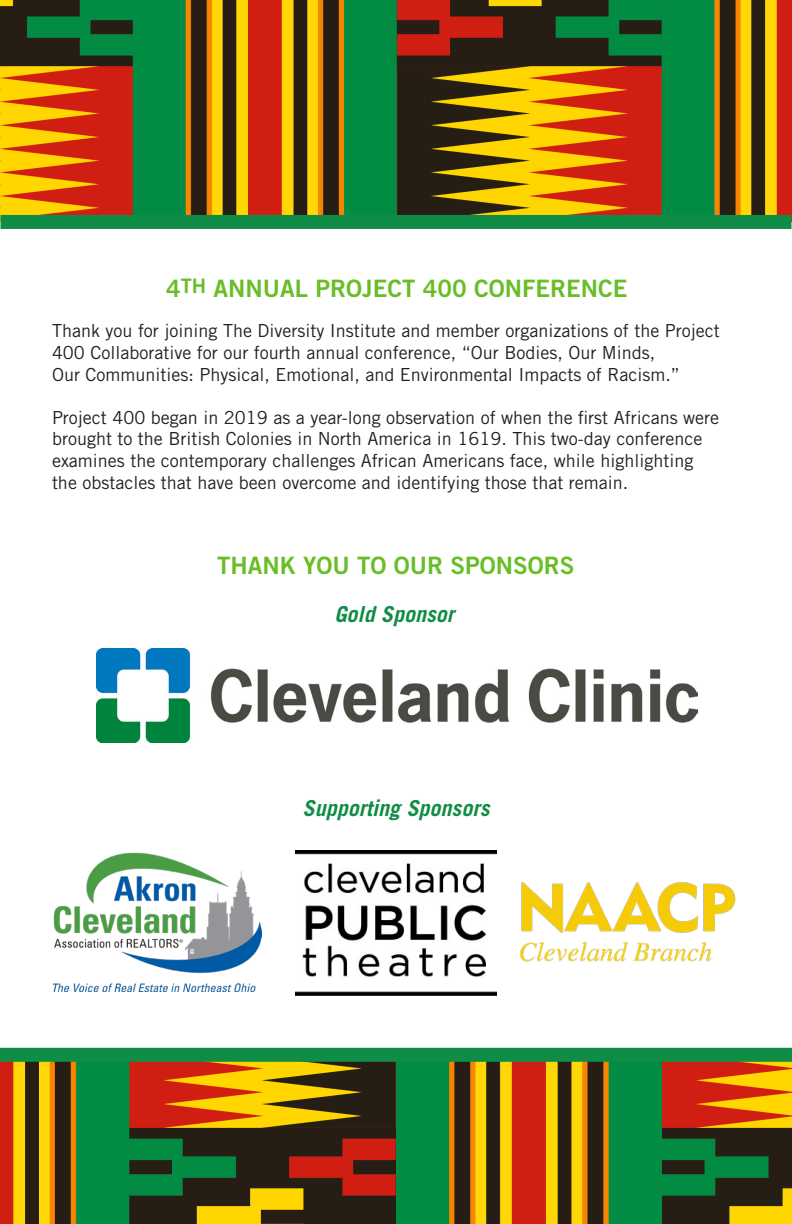
<style>
.page{position:relative;width:792px;height:1224px;background:#fff}
.page>*{position:absolute;margin:0;border:0;box-sizing:border-box;transform-origin:0 0}
.t1{font:24px "Trade Gothic LT Std Bd 2";color:#69be28}
.t2{font:italic 700 22px "Trade Gothic LT Std";color:#0f8c45}
.t3{font:18px/21.6px "Trade Gothic LT Std";color:#231f20}
</style>
<div class="page">
<img style="left:0;top:1062px;width:792px;height:162px">
<div style="left:0;top:1048px;width:792px;height:14px;background:#0f8c45"></div>
<img style="left:0;top:0;width:792px;height:215px">
<div style="left:0;top:215px;width:792px;height:14px;background:#0f8c45"></div>
<img style="left:54px;top:852px;width:207px;height:139px">
<img style="left:295px;top:851px;width:202px;height:144px">
<img style="left:520px;top:882px;width:216px;height:80px">
<img style="left:96px;top:648px;width:602px;height:94px">
<p class="t1" style="left:166px;top:273px;width:463px">4<sup>TH</sup> ANNUAL PROJECT 400 CONFERENCE</p>
<p class="t3" style="left:52px;top:320px;width:669px">Thank you for joining The Diversity Institute and member organizations of the Project<br>400 Collaborative for our fourth annual conference, “Our Bodies, Our Minds,</p>
<p class="t3" style="left:52px;top:363px;width:629px">Our Communities: Physical, Emotional, and Environmental Impacts of Racism.”</p>
<p class="t3" style="left:52px;top:406px;width:669px">Project 400 began in 2019 as a year-long observation of when the first Africans were brought to the British Colonies in North America in 1619. This two-day conference examines the contemporary challenges African Americans face, while highlighting</p>
<p class="t3" style="left:52px;top:471px;width:578px">the obstacles that have been overcome and identifying those that remain.</p>
<p class="t1" style="left:217px;top:550px;width:359px">THANK YOU TO OUR SPONSORS</p>
<p class="t2" style="left:334px;top:601px;width:121px">Gold Sponsor</p>
<p class="t2" style="left:303px;top:794px;width:188px">Supporting Sponsors</p>
</div>
